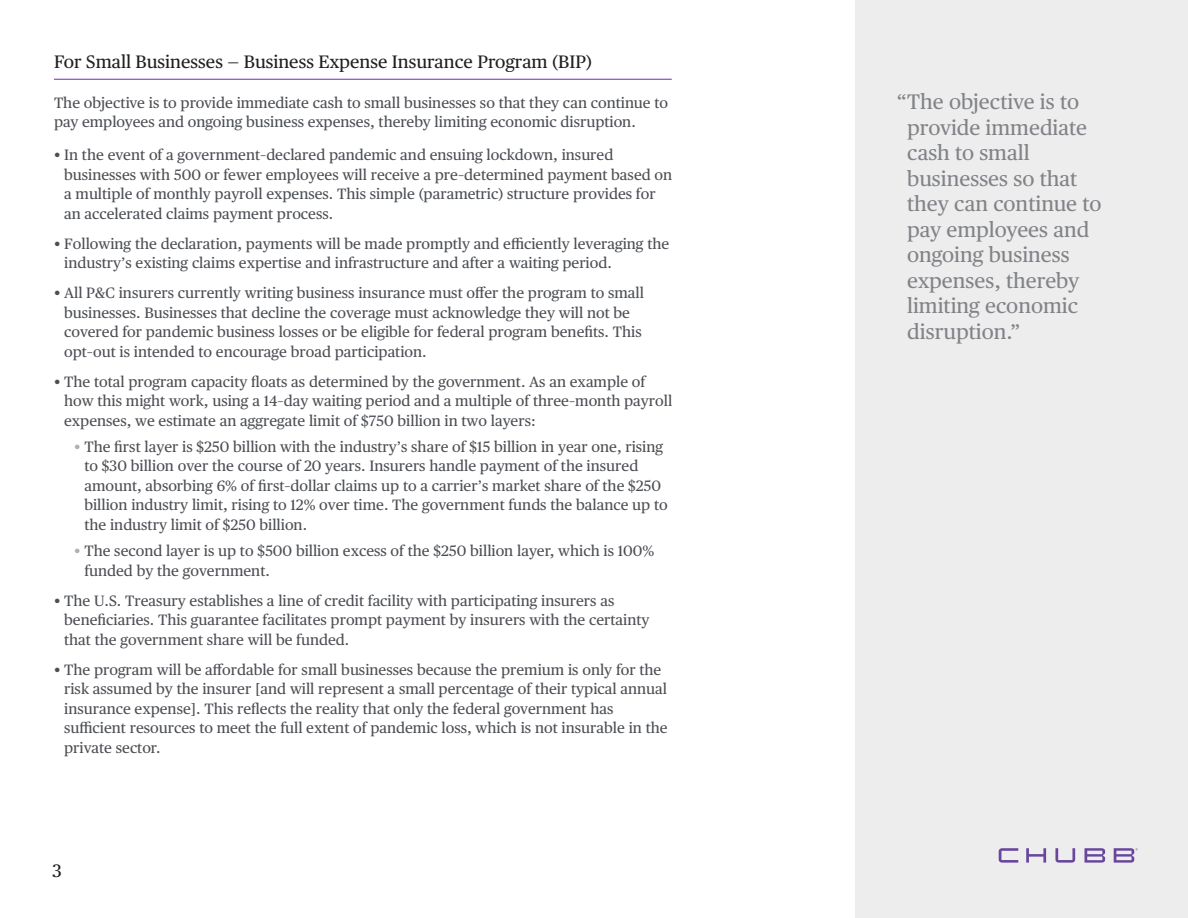
<style>
.page{position:relative;width:1188px;height:918px;background:#fff}
.page>*{position:absolute;margin:0;border:0;box-sizing:border-box;transform-origin:0 0}
.t1{font:21px/25.5px "Publico Text";color:#818387}
.t2{font:18px "Publico Text";color:#231f20}
.t3{font:15px/19.5px "Publico Text";color:#4b4e53}
.s1{color:#afafaf}
</style>
<div class="page">
<div style="left:855px;top:0;width:333px;height:918px;background:#ededee"></div>
<hr style="left:54px;top:79px;width:618px;height:1px;background:#6e27c5">
<svg style="left:999px;top:848px;width:47px;height:15px"></svg>
<svg style="left:1055px;top:848px;width:20px;height:15px"></svg>
<svg style="left:1085px;top:848px;width:20px;height:15px"></svg>
<svg style="left:1114px;top:848px;width:24px;height:15px"></svg>
<h2 class="t2" style="left:54px;top:48px;width:540px">For Small Businesses — Business Expense Insurance Program (BIP)</h2>
<p class="t3" style="left:54px;top:92px;width:616px">The objective is to provide immediate cash to small businesses so that they can continue to pay employees and ongoing business expenses, thereby limiting economic disruption.</p>
<p class="t3" style="left:64px;top:144px;width:610px;text-indent:-10px">• In the event of a government–declared pandemic and ensuing lockdown, insured businesses with 500 or fewer employees will receive a pre–determined payment based on a multiple of monthly payroll expenses. This simple (parametric) structure provides for an accelerated claims payment process.</p>
<p class="t3" style="left:64px;top:233px;width:607px;text-indent:-10px">• Following the declaration, payments will be made promptly and efciently leveraging the industry’s existing claims expertise and infrastructure and after a waiting period.</p>
<p class="t3" style="left:64px;top:282px;width:581px;text-indent:-10px">• All P&amp;C insurers currently writing business insurance must ofer the program to small businesses. Businesses that decline the coverage must acknowledge they will not be covered for pandemic business losses or be eligible for federal program benefts. This opt–out is intended to encourage broad participation.</p>
<p class="t3" style="left:64px;top:371px;width:610px;text-indent:-10px">• The total program capacity foats as determined by the government. As an example of how this might work, using a 14–day waiting period and a multiple of three–month payroll expenses, we estimate an aggregate limit of $750 billion in two layers:</p>
<p class="t3" style="left:84px;top:436px;width:585px;text-indent:-10px"><span class="s1">•</span> The frst layer is $250 billion with the industry’s share of $15 billion in year one, rising to $30 billion over the course of 20 years. Insurers handle payment of the insured amount, absorbing 6% of frst–dollar claims up to a carrier’s market share of the $250 billion industry limit, rising to 12% over time. The government funds the balance up to the industry limit of $250 billion.</p>
<p class="t3" style="left:84px;top:540px;width:571px;text-indent:-10px"><span class="s1">•</span> The second layer is up to $500 billion excess of the $250 billion layer, which is 100% funded by the government.</p>
<p class="t3" style="left:64px;top:590px;width:587px;text-indent:-10px">• The U.S. Treasury establishes a line of credit facility with participating insurers as benefciaries. This guarantee facilitates prompt payment by insurers with the certainty that the government share will be funded.</p>
<p class="t3" style="left:64px;top:659px;width:605px;text-indent:-10px">• The program will be afordable for small businesses because the premium is only for the risk assumed by the insurer [and will represent a small percentage of their typical annual insurance expense]. This refects the reality that only the federal government has sufcient resources to meet the full extent of pandemic loss, which is not insurable in the private sector.</p>
<p class="t2" style="left:52px;top:857px;width:11px">3</p>
<h2 class="t1" style="left:907px;top:88px;width:196px;text-indent:-11px">“The objective is to provide immediate cash to small businesses so that they can continue to pay employees and ongoing business expenses, thereby limiting economic disruption.”</h2>
</div>
